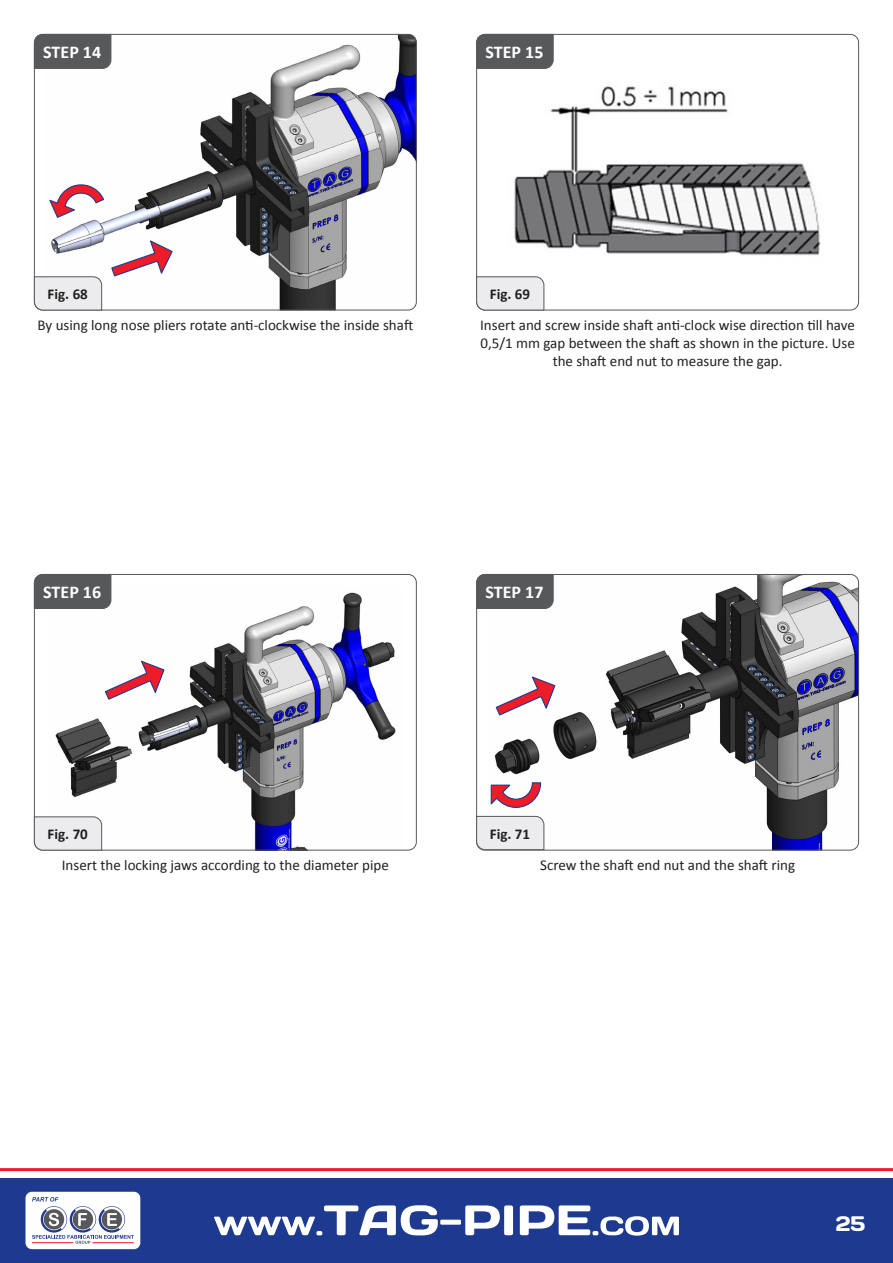
<style>
.page{position:relative;width:893px;height:1263px;background:#fff}
.page>*{position:absolute;margin:0;border:0;box-sizing:border-box;transform-origin:0 0}
.t1{font:21px "Days One";color:#fff}
.t2{font:700 18px "Calibri";color:#fff}
.t3{font:15px/18px "Calibri";color:#231f20;text-align:center}
.t4{font:700 15px "Calibri";color:#231f20}
</style>
<div class="page">
<div style="left:0;top:1178px;width:893px;height:85px;background:#1d3a90"></div>
<hr style="left:0;top:1168px;width:893px;height:3px;background:#ee1c28">
<svg style="left:214px;top:1205px;width:299px;height:30px"></svg>
<svg style="left:520px;top:1205px;width:159px;height:30px"></svg>
<div style="left:26px;top:1192px;width:114px;height:57px;background:#fff;border-radius:6px"></div>
<svg style="left:32px;top:1197px;width:102px;height:47px"></svg>
<img style="left:488px;top:576px;width:371px;height:274px">
<div style="left:476px;top:574px;width:383px;height:276px;border:1px solid #57585a;border-radius:8px"></div>
<img style="left:514px;top:86px;width:307px;height:170px">
<div style="left:476px;top:34px;width:383px;height:276px;border:1px solid #57585a;border-radius:8px"></div>
<img style="left:55px;top:592px;width:341px;height:256px">
<div style="left:34px;top:574px;width:383px;height:276px;border:1px solid #57585a;border-radius:8px"></div>
<img style="left:51px;top:36px;width:364px;height:274px">
<div style="left:34px;top:34px;width:383px;height:276px;border:1px solid #57585a;border-radius:8px"></div>
<svg style="left:495px;top:675px;width:61px;height:41px"></svg>
<svg style="left:490px;top:782px;width:52px;height:26px"></svg>
<svg style="left:104px;top:659px;width:61px;height:42px"></svg>
<svg style="left:110px;top:239px;width:64px;height:38px"></svg>
<svg style="left:49px;top:181px;width:56px;height:38px"></svg>
<svg style="left:34px;top:276px;width:68px;height:35px;background:#dfdfe1"></svg>
<svg style="left:476px;top:276px;width:69px;height:35px;background:#dfdfe1"></svg>
<svg style="left:476px;top:816px;width:69px;height:34px;background:#e0e0e2"></svg>
<svg style="left:34px;top:816px;width:68px;height:35px;background:#dfdfe1"></svg>
<div style="left:34px;top:34px;width:78px;height:35px;background:#57585a"></div>
<div style="left:476px;top:34px;width:78px;height:35px;background:#57585a"></div>
<div style="left:476px;top:574px;width:78px;height:35px;background:#57585a"></div>
<div style="left:34px;top:574px;width:78px;height:35px;background:#57585a"></div>
<p class="t2" style="left:43px;top:41px;width:59px">STEP 14</p>
<p class="t2" style="left:486px;top:41px;width:59px">STEP 15</p>
<p class="t4" style="left:48px;top:284px;width:42px">Fig. 68</p>
<p class="t4" style="left:490px;top:284px;width:42px">Fig. 69</p>
<p class="t3" style="left:38px;top:316px;width:377px">By using long nose pliers rotate anti-clockwise the inside shaft</p>
<p class="t3" style="left:480px;top:316px;width:376px">Insert and screw inside shaft anti-clock wise direction till have<br>0,5/1 mm gap between the shaft as shown in the picture. Use the shaft end nut to measure the gap.</p>
<p class="t2" style="left:43px;top:581px;width:59px">STEP 16</p>
<p class="t2" style="left:486px;top:581px;width:59px">STEP 17</p>
<p class="t4" style="left:48px;top:824px;width:42px">Fig. 70</p>
<p class="t4" style="left:490px;top:824px;width:42px">Fig. 71</p>
<p class="t3" style="left:62px;top:856px;width:328px">Insert the locking jaws according to the diameter pipe</p>
<p class="t3" style="left:540px;top:856px;width:256px">Screw the shaft end nut and the shaft ring</p>
<h1 class="t1" style="left:836px;top:1210px;width:31px">25</h1>
</div>
